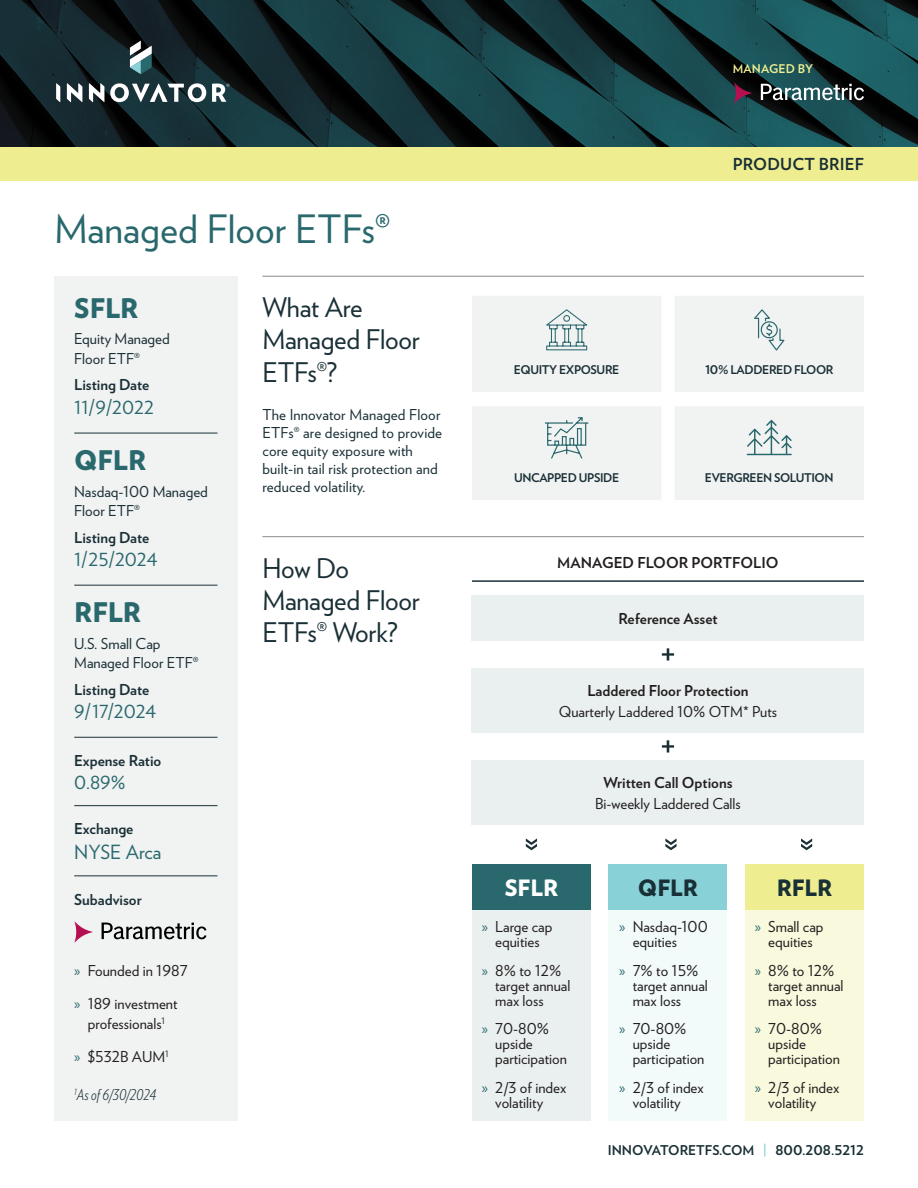
<style>
.page{position:relative;width:918px;height:1188px;background:#fff}
.page>*{position:absolute;margin:0;border:0;box-sizing:border-box;transform-origin:0 0}
.Content_-_Header{font:39px "Verlag";color:#29686d}
.Content_-_Header_2{font:27px/32.4px "Verlag";letter-spacing:-.01em;color:#1a3037}
.Callout_Box_-_Ticker{font:900 27px "Verlag";color:#29686d}
.t1{font:900 22.5px "Verlag";color:#1a3037}
.t2{font:900 22.5px "Verlag";color:#fff}
.Callout_Box_-_Ticker-2{font:19.5px "Verlag";color:#29686d}
.Callout_Box_-_Ticker-3{font:18px "Verlag";color:#29686d}
.t3{font:700 16.5px "Verlag";letter-spacing:.01em;color:#1a3037}
.t4{font:15px/15px "Verlag";color:#231f20}
.Content_-_Copy{font:15px/18px "Verlag";letter-spacing:.01em;color:#1a3037}
.Callout_Box_-_Ticker-4{font:15px/19.6px "Verlag";color:#1a3037}
.t5{font:700 15px "Verlag";color:#231f20}
.Callout_Box_-_Ticker-5{font:700 15px "Verlag";color:#1a3037}
.Content_-_Disclosures{font:italic 300 15px "Verlag Condensed";color:#1a3037}
.t6{font:700 13.5px "Verlag";color:#1a3037}
.Chart_Header{font:700 12px "Verlag";letter-spacing:-.03em;color:#1a3037}
.t7{font:700 12px "Verlag";letter-spacing:.01em;color:#eeee91}
.s1{font-weight:700}
.s2{font-family:"Myriad Pro";color:#29686d}
.s3{color:#87d1d7}
</style>
<div class="page">
<svg style="left:0;top:0;width:918px;height:147px;background:#143539"></svg>
<div style="left:0;top:147px;width:918px;height:34px;background:#eeee91"></div>
<svg style="left:89px;top:83px;width:15px;height:19px"></svg>
<svg style="left:110px;top:83px;width:96px;height:19px"></svg>
<svg style="left:67px;top:83px;width:15px;height:19px"></svg>
<svg style="left:56px;top:83px;width:4px;height:19px"></svg>
<svg style="left:130px;top:41px;width:22px;height:33px"></svg>
<svg style="left:212px;top:84px;width:17px;height:18px"></svg>
<svg style="left:761px;top:84px;width:103px;height:16px"></svg>
<svg style="left:734px;top:82px;width:19px;height:22px"></svg>
<div style="left:472px;top:905px;width:119px;height:215px;background:#eaf0f0"></div>
<div style="left:472px;top:864px;width:119px;height:45px;background:#29686d"></div>
<div style="left:745px;top:905px;width:119px;height:215px;background:#f8f9dd"></div>
<div style="left:745px;top:864px;width:119px;height:45px;background:#eeee91"></div>
<div style="left:609px;top:905px;width:118px;height:215px;background:#f2fafa"></div>
<div style="left:609px;top:864px;width:118px;height:45px;background:#87d1d7"></div>
<hr style="left:262px;top:276px;width:602px;height:1px;background:#8a8c8e">
<div style="left:54px;top:276px;width:184px;height:844px;background:#f1f2f2"></div>
<hr style="left:74px;top:433px;width:143px;height:1px;background:#1a3037">
<hr style="left:74px;top:585px;width:143px;height:1px;background:#1a3037">
<hr style="left:74px;top:737px;width:143px;height:1px;background:#1a3037">
<hr style="left:74px;top:805px;width:143px;height:1px;background:#1a3037">
<hr style="left:74px;top:876px;width:143px;height:1px;background:#1a3037">
<svg style="left:102px;top:923px;width:104px;height:16px"></svg>
<svg style="left:74px;top:921px;width:19px;height:22px"></svg>
<svg style="left:472px;top:296px;width:392px;height:204px;fill:#f1f2f2"></svg>
<svg style="left:544px;top:308px;width:46px;height:43px"></svg>
<div style="left:563px;top:315px;width:7px;height:7px;border:1px solid #29686d;border-radius:50%"></div>
<svg style="left:752px;top:308px;width:34px;height:44px"></svg>
<svg style="left:544px;top:416px;width:46px;height:44px"></svg>
<svg style="left:747px;top:420px;width:45px;height:35px"></svg>
<hr style="left:262px;top:536px;width:602px;height:1px;background:#8a8c8e">
<div style="left:472px;top:668px;width:392px;height:65px;background:#eaf0f0"></div>
<div style="left:472px;top:760px;width:392px;height:65px;background:#eaf0f0"></div>
<svg style="left:662px;top:648px;width:12px;height:13px"></svg>
<svg style="left:662px;top:740px;width:12px;height:13px"></svg>
<hr style="left:472px;top:580px;width:392px;height:2px;background:#1a3037">
<div style="left:472px;top:595px;width:392px;height:46px;background:#eaf0f0"></div>
<svg style="left:801px;top:838px;width:11px;height:12px"></svg>
<svg style="left:665px;top:838px;width:12px;height:12px"></svg>
<svg style="left:526px;top:838px;width:11px;height:12px"></svg>
<p class="Content_-_Header" style="left:54px;top:199px;width:337px">Managed Floor ETFs<span class="s1">®</span></p>
<p class="Callout_Box_-_Ticker" style="left:74px;top:286px;width:66px">SFLR</p>
<p class="Callout_Box_-_Ticker-4" style="left:74px;top:329px;width:97px">Equity Managed<br>Floor ETF®</p>
<p class="Callout_Box_-_Ticker-5" style="left:74px;top:373px;width:77px">Listing Date</p>
<p class="Callout_Box_-_Ticker-3" style="left:74px;top:394px;width:81px">11/9/2022</p>
<p class="Callout_Box_-_Ticker" style="left:74px;top:438px;width:73px">QFLR</p>
<p class="Callout_Box_-_Ticker-4" style="left:74px;top:481px;width:135px">Nasdaq-100 Managed<br>Floor ETF®</p>
<p class="Callout_Box_-_Ticker-5" style="left:74px;top:525px;width:77px">Listing Date</p>
<p class="Callout_Box_-_Ticker-3" style="left:74px;top:546px;width:85px">1/25/2024</p>
<p class="Callout_Box_-_Ticker" style="left:74px;top:590px;width:68px">RFLR</p>
<p class="Callout_Box_-_Ticker-4" style="left:74px;top:633px;width:126px">U.S. Small Cap<br>Managed Floor ETF®</p>
<p class="Callout_Box_-_Ticker-5" style="left:74px;top:677px;width:77px">Listing Date</p>
<p class="Callout_Box_-_Ticker-3" style="left:74px;top:698px;width:83px">9/17/2024</p>
<p class="Callout_Box_-_Ticker-5" style="left:74px;top:749px;width:89px">Expense Ratio</p>
<p class="Callout_Box_-_Ticker-3" style="left:74px;top:769px;width:53px">0.89%</p>
<p class="Callout_Box_-_Ticker-5" style="left:74px;top:817px;width:61px">Exchange</p>
<p class="Callout_Box_-_Ticker-2" style="left:74px;top:838px;width:89px">NYSE Arca</p>
<p class="Callout_Box_-_Ticker-5" style="left:74px;top:887px;width:69px">Subadvisor</p>
<p class="t4" style="left:74px;top:962px;width:115px"><span class="s2">»</span> Founded in 1987</p>
<p class="t4" style="left:74px;top:993px;width:105px;line-height:19.6px;text-align:center"><span class="s2">»</span> 189 investment professionals<sup>1</sup></p>
<p class="t4" style="left:74px;top:1048px;width:96px"><span class="s2">»</span> $532B AUM<sup>1</sup></p>
<p class="Content_-_Disclosures" style="left:74px;top:1084px;width:84px"><sup>1</sup>As of 6/30/2024</p>
<p class="Content_-_Header_2" style="left:262px;top:290px;width:159px">What Are<br>Managed Floor<br>ETFs®?</p>
<p class="Content_-_Copy" style="left:262px;top:405px;width:181px">The Innovator Managed Floor<br>ETFs® are designed to provide core equity exposure with built-in tail risk protection and reduced volatility.</p>
<p class="Content_-_Header_2" style="left:262px;top:550px;width:159px">How Do<br>Managed Floor<br>ETFs® Work?</p>
<p class="t7" style="left:733px;top:60px;width:82px">MANAGED BY</p>
<p class="t3" style="left:733px;top:151px;width:133px">PRODUCT BRIEF</p>
<p class="Chart_Header" style="left:514px;top:360px;width:107px">EQUITY EXPOSURE</p>
<p class="Chart_Header" style="left:705px;top:360px;width:130px">10% LADDERED FLOOR</p>
<p class="Chart_Header" style="left:514px;top:468px;width:107px">UNCAPPED UPSIDE</p>
<p class="Chart_Header" style="left:705px;top:468px;width:130px">EVERGREEN SOLUTION</p>
<p class="t5" style="left:557px;top:551px;width:223px">MANAGED FLOOR PORTFOLIO</p>
<p class="t5" style="left:618px;top:607px;width:101px">Reference Asset</p>
<p class="t5" style="left:587px;top:678px;width:163px">Laddered Floor Protection</p>
<p class="t4" style="left:559px;top:704px;width:220px">Quarterly Laddered 10% OTM* Puts</p>
<p class="t2" style="left:505px;top:869px;width:55px">SFLR</p>
<p class="t4" style="left:482px;top:918px;width:72px;text-align:center"><span class="s2">»</span> Large cap equities</p>
<p class="t4" style="left:495px;top:962px;width:77px;text-indent:-14px"><span class="s2">»</span> 8% to 12% target annual max loss</p>
<p class="t4" style="left:495px;top:1020px;width:73px;text-indent:-14px"><span class="s2">»</span> 70-80% upside participation</p>
<p class="t4" style="left:495px;top:1079px;width:73px;text-indent:-14px"><span class="s2">»</span> 2/3 of index volatility</p>
<p class="t5" style="left:603px;top:770px;width:131px">Written Call Options</p>
<p class="t4" style="left:595px;top:796px;width:147px">Bi-weekly Laddered Calls</p>
<p class="t1" style="left:638px;top:869px;width:61px">QFLR</p>
<p class="t4" style="left:633px;top:918px;width:77px;text-indent:-14px"><span class="s2">»</span> Nasdaq-100 equities</p>
<p class="t4" style="left:633px;top:962px;width:77px;text-indent:-14px"><span class="s2">»</span> 7% to 15% target annual max loss</p>
<p class="t4" style="left:633px;top:1020px;width:73px;text-indent:-14px"><span class="s2">»</span> 70-80% upside participation</p>
<p class="t4" style="left:633px;top:1079px;width:73px;text-indent:-14px"><span class="s2">»</span> 2/3 of index volatility</p>
<p class="t1" style="left:777px;top:869px;width:57px">RFLR</p>
<p class="t4" style="left:755px;top:918px;width:70px;text-align:center"><span class="s2">»</span> Small cap equities</p>
<p class="t4" style="left:768px;top:962px;width:77px;text-indent:-14px"><span class="s2">»</span> 8% to 12% target annual max loss</p>
<p class="t4" style="left:768px;top:1020px;width:73px;text-indent:-14px"><span class="s2">»</span> 70-80% upside participation</p>
<p class="t4" style="left:768px;top:1079px;width:73px;text-indent:-14px"><span class="s2">»</span> 2/3 of index volatility</p>
<p class="t6" style="left:608px;top:1140px;width:258px">INNOVATORETFS.COM <span class="s3">|</span> 800.208.5212</p>
</div>
